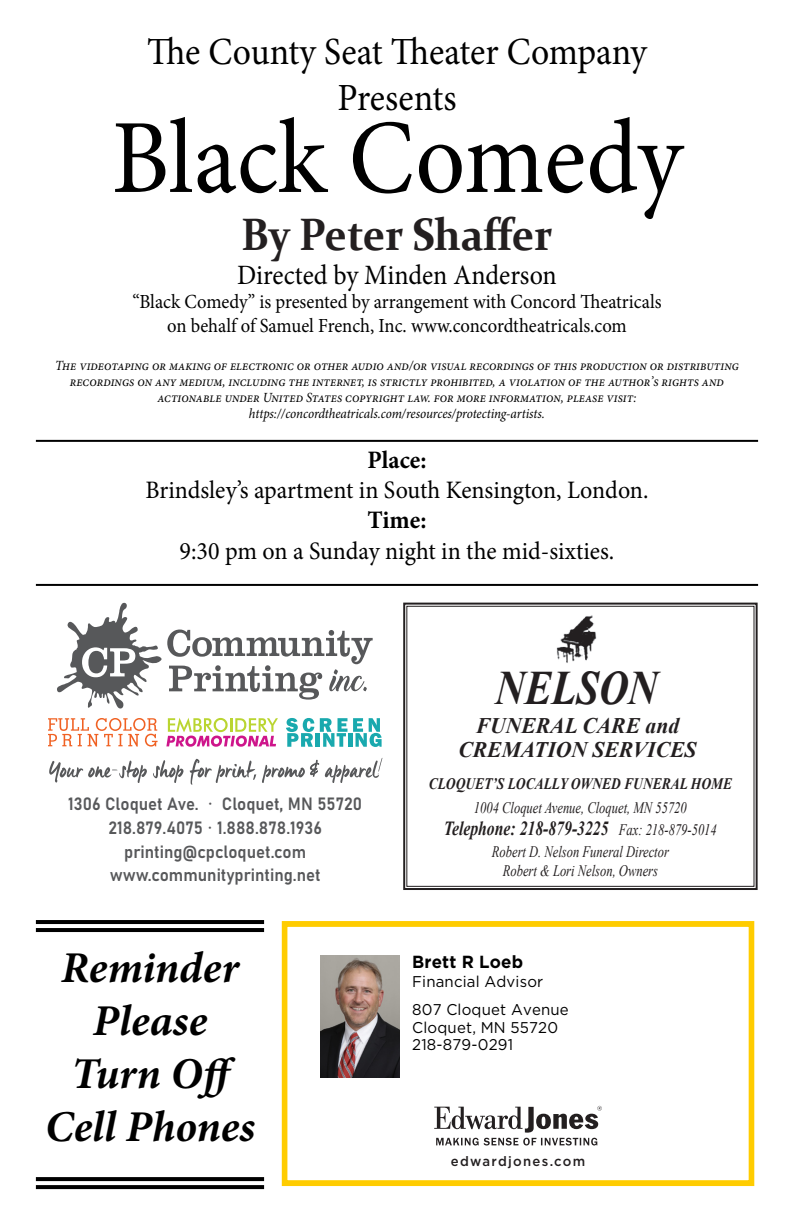
<style>
.page{position:relative;width:794px;height:1225px;background:#fff}
.page>*{position:absolute;margin:0;border:0;box-sizing:border-box;transform-origin:0 0}
.t1{font:105.4px "Minion Pro";letter-spacing:-.005em;color:#000;scale:.93 1}
.t2{font:italic 700 48px "Times New Roman";color:#231f20;scale:.84 1}
.t3{font:700 45.4px "Constantia";color:#231f20;scale:.92 1}
.t4{font:italic 700 44px/52.8px "Minion Pro";color:#000;text-align:center}
.t5{font:38.4px "Minion Pro";color:#000;scale:.93 1}
.t6{font:28px "Minion Pro";color:#000;scale:.93 1}
.t7{font:25.2px "Minion Pro";color:#000;scale:.96 1}
.t8{font:700 25.2px "Minion Pro";color:#000;scale:.96 1}
.t9{font:italic 700 22.2px/24.2px "Times New Roman";color:#231f20;text-align:center}
.t10{font:20px "Minion Pro";letter-spacing:-.005em;color:#000;scale:.93 1}
.t11{font:italic 700 20px "Times New Roman";color:#231f20;scale:.78 1}
.t12{font:17.6px/23.8px "Bahnschrift";color:#57585a;text-align:center;scale:.96 1}
.t13{font:700 17.6px "Gotham";letter-spacing:.01em;color:#000;scale:.96 1}
.t14{font:italic 16px/19.2px "Times New Roman";color:#231f20;text-align:center;scale:.78 1}
.t15{font:italic 700 16px "Times New Roman";color:#231f20;scale:.84 1}
.t16{font:15.6px/27.8px "Gotham";letter-spacing:.015em;color:#000;scale:.96 1}
.t17{font:italic 14px "Minion Pro";color:#000;scale:.93 1}
.t18{font:500 13.6px "Gotham";letter-spacing:.1em;color:#231f20;scale:.96 1}
.s1{font-family:"Futura BT";font-weight:500}
.s2{font-weight:400;font-size:16px}
</style>
<div class="page">
<hr style="left:36px;top:584px;width:722px;height:2px;background:#000">
<hr style="left:36px;top:440px;width:722px;height:2px;background:#000">
<svg style="left:434px;top:1105px;width:168px;height:40px"></svg>
<div style="left:282px;top:921px;width:472px;height:265px;border:6px solid #fc0"></div>
<img style="left:321px;top:955px;width:79px;height:122px">
<hr style="left:36px;top:920px;width:228px;height:4px;background:#000">
<hr style="left:36px;top:928px;width:228px;height:4px;background:#000">
<svg style="left:36px;top:1177px;width:228px;height:4px"></svg>
<svg style="left:36px;top:1185px;width:228px;height:4px"></svg>
<svg style="left:48px;top:718px;width:110px;height:28px"></svg>
<svg style="left:286px;top:718px;width:28px;height:28px"></svg>
<hr style="left:316px;top:733px;width:4px;height:13px;background:#19a9ae">
<svg style="left:320px;top:718px;width:27px;height:28px"></svg>
<hr style="left:348px;top:733px;width:4px;height:13px;background:#19a9ae">
<svg style="left:353px;top:718px;width:28px;height:29px"></svg>
<svg style="left:166px;top:717px;width:112px;height:29px"></svg>
<svg style="left:57px;top:602px;width:316px;height:107px"></svg>
<svg style="left:49px;top:760px;width:98px;height:23px"></svg>
<svg style="left:153px;top:760px;width:30px;height:23px"></svg>
<svg style="left:190px;top:759px;width:66px;height:25px"></svg>
<svg style="left:262px;top:760px;width:57px;height:23px"></svg>
<svg style="left:325px;top:758px;width:57px;height:25px"></svg>
<div style="left:403px;top:602px;width:354px;height:288px;border:2px solid #231f20"></div>
<img style="left:556px;top:615px;width:41px;height:48px">
<p class="t5" style="left:147px;top:26px;width:539px">The County Seat Theater Company</p>
<p class="t5" style="left:337px;top:72px;width:130px">Presents</p>
<p class="t1" style="left:112px;top:88px;width:615px">Black Comedy</p>
<p class="t3" style="left:241px;top:203px;width:340px">By Peter Shaffer</p>
<p class="t6" style="left:237px;top:256px;width:345px">Directed by Minden Anderson</p>
<p class="t10" style="left:132px;top:288px;width:570px">“Black Comedy” is presented by arrangement with Concord Theatricals</p>
<p class="t10" style="left:167px;top:312px;width:496px">on behalf of Samuel French, Inc. www.concordtheatricals.com</p>
<p class="t17" style="left:55px;top:356px;width:737px">The videotaping or making of electronic or other audio and/or visual recordings of this production or distributing</p>
<p class="t17" style="left:70px;top:372px;width:705px">recordings on any medium, including the internet, is strictly prohibited, a violation of the author’s rights and</p>
<p class="t17" style="left:157px;top:388px;width:517px">actionable under United States copyright law. for more information, please visit:</p>
<p class="t17" style="left:249px;top:404px;width:320px">https://concordtheatricals.com/resources/protecting-artists.</p>
<p class="t8" style="left:367px;top:442px;width:63px">Place:</p>
<p class="t7" style="left:145px;top:473px;width:525px">Brindsley’s apartment in South Kensington, London.</p>
<p class="t8" style="left:367px;top:502px;width:63px">Time:</p>
<p class="t7" style="left:180px;top:533px;width:454px">9:30 pm on a Sunday night in the mid-sixties.</p>
<p class="t2" style="left:495px;top:655px;width:194px">NELSON</p>
<p class="t9" style="left:458px;top:713px;width:239px">FUNERAL CARE and<br>CREMATION SERVICES</p>
<p class="t15" style="left:429px;top:772px;width:363px">CLOQUET’S LOCALLY OWNED FUNERAL HOME</p>
<p class="t12" style="left:68px;top:790px;width:308px">1306 Cloquet Ave. <span class="s1">∙</span> Cloquet, MN 55720<br>218.879.4075 <span class="s1">∙</span> 1.888.878.1936 printing@cpcloquet.com www.communityprinting.net</p>
<p class="t14" style="left:474px;top:798px;width:274px">1004 Cloquet Avenue, Cloquet, MN 55720</p>
<p class="t11" style="left:444px;top:814px;width:351px">Telephone: 218-879-3225 <span class="s2">Fax: 218-879-5014</span></p>
<p class="t14" style="left:492px;top:841px;width:228px">Robert D. Nelson Funeral Director<br>Robert &amp; Lori Nelson, Owners</p>
<p class="t4" style="left:61px;top:941px;width:179px">Reminder<br>Please</p>
<p class="t4" style="left:45px;top:1046px;width:211px">Turn Off<br>Cell Phones</p>
<p class="t13" style="left:412px;top:950px;width:117px">Brett R Loeb</p>
<p class="t16" style="left:412px;top:967px;width:165px">Financial Advisor<br>807 Cloquet Avenue</p>
<p class="t16" style="left:412px;top:1018px;width:154px;line-height:17.6px">Cloquet, MN 55720<br>218-879-0291</p>
<p class="t18" style="left:451px;top:1152px;width:142px">edwardjones.com</p>
</div>
